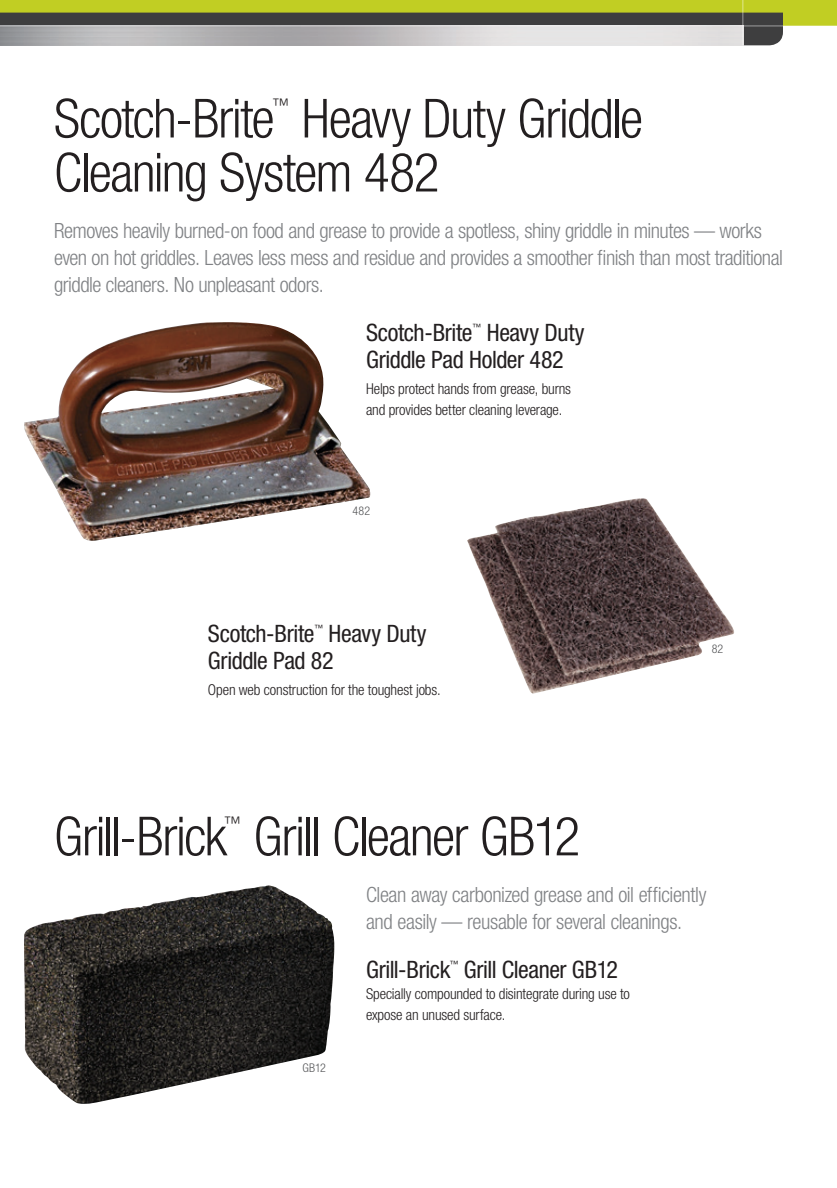
<style>
.page{position:relative;width:837px;height:1188px;background:#fff}
.page>*{position:absolute;margin:0;border:0;box-sizing:border-box;transform-origin:0 0}
.t1{font:300 condensed 54px/54px "Helvetica Neue";letter-spacing:-.025em;color:#231f20}
.t2{font:condensed 24px/27px "Helvetica Neue";letter-spacing:-.015em;color:#231f20}
.t3{font:300 condensed 21px/27px "Helvetica Neue";letter-spacing:-.02em;color:#808285}
.t4{font:300 condensed 17.55px "Helvetica Neue";color:#231f20}
.t5{font:300 condensed 15px/21px "Helvetica Neue";letter-spacing:-.01em;color:#231f20}
.Chart_Bold{font:300 condensed 12px "Helvetica Neue";letter-spacing:.005em;color:#57585a}
.t6{font:condensed 8.7px "Helvetica Neue";color:#231f20}
</style>
<div class="page">
<img style="left:467px;top:498px;width:267px;height:196px">
<img style="left:24px;top:322px;width:346px;height:219px">
<img style="left:24px;top:885px;width:310px;height:219px">
<div style="left:0;top:0;width:837px;height:26px;background:#c1ce23"></div>
<svg style="left:0;top:13px;width:783px;height:32px;background:#49494a"></svg>
<img style="left:0;top:27px;width:742px;height:18px">
<hr style="left:742px;top:0;width:1px;height:45px;background:#fff">
<hr style="left:0;top:26px;width:837px;height:1px;background:#fff">
<p class="t1" style="left:54px;top:91px;width:222px">Scotch-Brite</p>
<p class="t4" style="left:272px;top:95px;width:19px">™</p>
<p class="t1" style="left:54px;top:91px;width:591px;text-indent:248px">Heavy Duty Griddle<br>Cleaning System 482</p>
<p class="t3" style="left:54px;top:217px;width:730px">Removes heavily burned-on food and grease to provide a spotless, shiny griddle in minutes — works even on hot griddles. Leaves less mess and residue and provides a smoother finish than most traditional griddle cleaners. No unpleasant odors.</p>
<p class="t2" style="left:366px;top:319px;width:108px">Scotch-Brite</p>
<p class="t6" style="left:473px;top:322px;width:10px">™</p>
<p class="t2" style="left:366px;top:319px;width:220px;text-indent:121px">Heavy Duty<br>Griddle Pad Holder 482</p>
<p class="t5" style="left:366px;top:378px;width:207px">Helps protect hands from grease, burns and provides better cleaning leverage.</p>
<p class="Chart_Bold" style="left:353px;top:504px;width:19px">482</p>
<p class="t2" style="left:208px;top:620px;width:108px">Scotch-Brite</p>
<p class="t6" style="left:315px;top:623px;width:10px">™</p>
<p class="t2" style="left:208px;top:620px;width:220px;text-indent:121px">Heavy Duty<br>Griddle Pad 82</p>
<p class="t5" style="left:208px;top:679px;width:234px">Open web construction for the toughest jobs.</p>
<p class="t1" style="left:54px;top:809px;width:174px">Grill-Brick</p>
<p class="t4" style="left:224px;top:813px;width:19px">™</p>
<p class="t1" style="left:253px;top:809px;width:328px">Grill Cleaner GB12</p>
<p class="Chart_Bold" style="left:712px;top:642px;width:13px">82</p>
<p class="t3" style="left:366px;top:881px;width:342px">Clean away carbonized grease and oil efficiently and easily — reusable for several cleanings.</p>
<p class="Chart_Bold" style="left:302px;top:1061px;width:25px">GB12</p>
<p class="t2" style="left:366px;top:956px;width:86px">Grill-Brick</p>
<p class="t6" style="left:450px;top:959px;width:10px">™</p>
<p class="t2" style="left:464px;top:956px;width:156px">Grill Cleaner GB12</p>
<p class="t5" style="left:366px;top:983px;width:265px">Specially compounded to disintegrate during use to expose an unused surface.</p>
</div>
